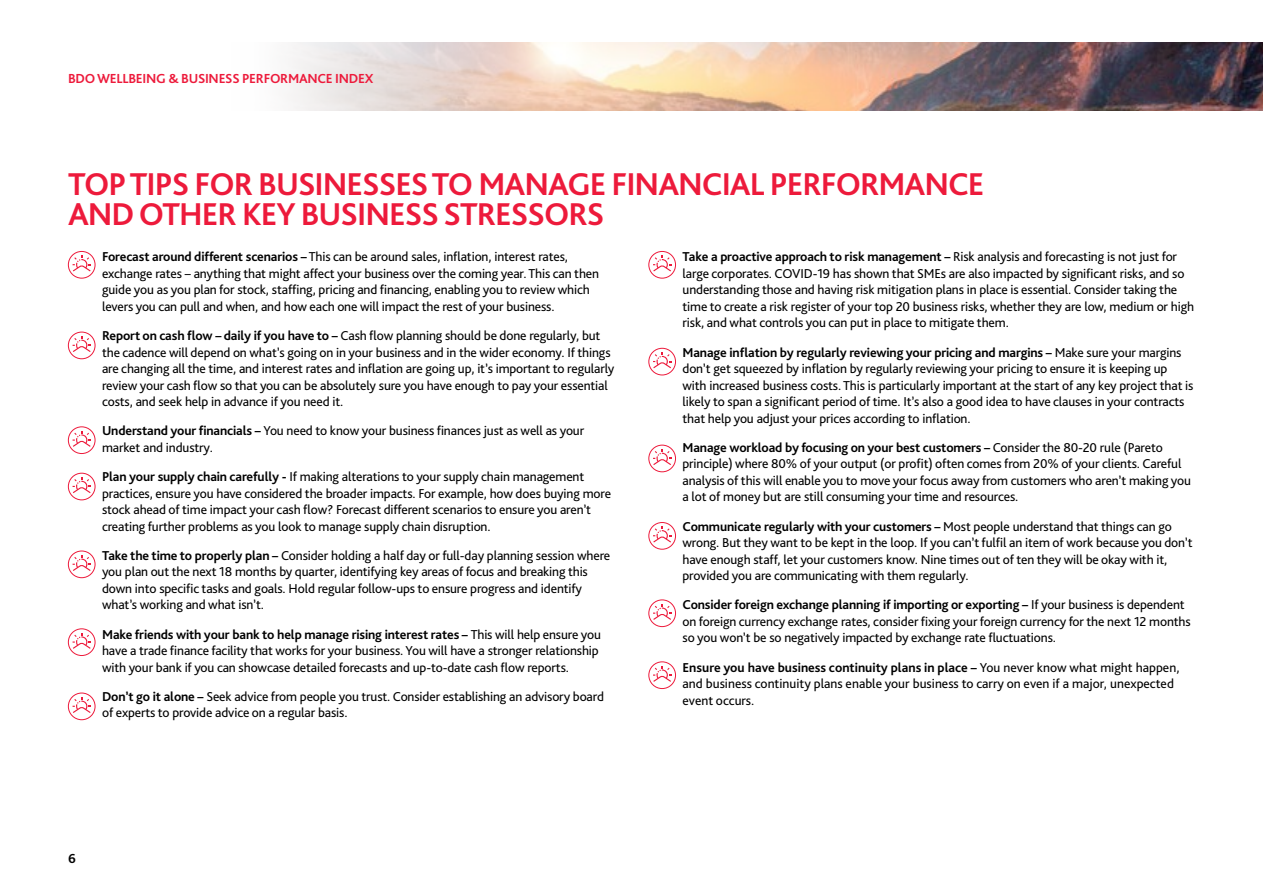
<style>
.page{position:relative;width:1263px;height:893px;background:#fff}
.page>*{position:absolute;margin:0;border:0;box-sizing:border-box;transform-origin:0 0}
.t1{font:700 33px/29.7px "Bliss Pro";letter-spacing:-.03em;color:#ed1a3b}
.t2{font:700 13.8px "Bliss Pro";letter-spacing:-.02em;color:#ed1a3b}
.t3{font:700 13.8px "Bliss Pro";color:#000}
.t4{font:13.5px/16.5px "Bliss Pro";letter-spacing:-.01em;color:#000}
.s1{font-weight:700}
</style>
<div class="page">
<svg style="left:68px;top:251px;width:27px;height:27px"></svg>
<div style="left:68px;top:251px;width:27px;height:27px;border:1px solid #ed1a3b;border-radius:50%"></div>
<svg style="left:73px;top:256px;width:18px;height:15px"></svg>
<svg style="left:649px;top:251px;width:26px;height:27px"></svg>
<div style="left:648px;top:251px;width:28px;height:27px;border:1px solid #ed1a3b;border-radius:50%"></div>
<svg style="left:653px;top:256px;width:18px;height:15px"></svg>
<svg style="left:649px;top:348px;width:26px;height:27px"></svg>
<div style="left:648px;top:348px;width:28px;height:27px;border:1px solid #ed1a3b;border-radius:50%"></div>
<svg style="left:653px;top:352px;width:18px;height:16px"></svg>
<svg style="left:649px;top:445px;width:26px;height:27px"></svg>
<div style="left:648px;top:445px;width:28px;height:27px;border:1px solid #ed1a3b;border-radius:50%"></div>
<svg style="left:653px;top:449px;width:18px;height:16px"></svg>
<svg style="left:649px;top:522px;width:26px;height:27px"></svg>
<div style="left:648px;top:522px;width:28px;height:27px;border:1px solid #ed1a3b;border-radius:50%"></div>
<svg style="left:653px;top:527px;width:18px;height:15px"></svg>
<svg style="left:649px;top:600px;width:26px;height:27px"></svg>
<div style="left:648px;top:600px;width:28px;height:27px;border:1px solid #ed1a3b;border-radius:50%"></div>
<svg style="left:653px;top:604px;width:18px;height:16px"></svg>
<svg style="left:649px;top:662px;width:26px;height:26px"></svg>
<div style="left:648px;top:661px;width:28px;height:28px;border:1px solid #ed1a3b;border-radius:50%"></div>
<svg style="left:653px;top:666px;width:18px;height:16px"></svg>
<svg style="left:68px;top:332px;width:27px;height:27px"></svg>
<div style="left:68px;top:332px;width:27px;height:27px;border:1px solid #ed1a3b;border-radius:50%"></div>
<svg style="left:73px;top:336px;width:18px;height:16px"></svg>
<svg style="left:68px;top:427px;width:27px;height:26px"></svg>
<div style="left:68px;top:426px;width:27px;height:28px;border:1px solid #ed1a3b;border-radius:50%"></div>
<svg style="left:73px;top:431px;width:18px;height:16px"></svg>
<svg style="left:68px;top:473px;width:27px;height:27px"></svg>
<div style="left:68px;top:473px;width:27px;height:27px;border:1px solid #ed1a3b;border-radius:50%"></div>
<svg style="left:73px;top:477px;width:18px;height:16px"></svg>
<svg style="left:68px;top:551px;width:27px;height:27px"></svg>
<div style="left:68px;top:551px;width:27px;height:27px;border:1px solid #ed1a3b;border-radius:50%"></div>
<svg style="left:73px;top:555px;width:18px;height:16px"></svg>
<svg style="left:68px;top:629px;width:27px;height:26px"></svg>
<div style="left:68px;top:628px;width:27px;height:28px;border:1px solid #ed1a3b;border-radius:50%"></div>
<svg style="left:73px;top:633px;width:18px;height:16px"></svg>
<svg style="left:68px;top:693px;width:27px;height:27px"></svg>
<div style="left:68px;top:693px;width:27px;height:27px;border:1px solid #ed1a3b;border-radius:50%"></div>
<svg style="left:73px;top:697px;width:18px;height:16px"></svg>
<img style="left:289px;top:43px;width:974px;height:68px">
<p class="t2" style="left:68px;top:70px;width:307px">BDO WELLBEING &amp; BUSINESS PERFORMANCE INDEX</p>
<h1 class="t1" style="left:68px;top:169px;width:918px">TOP TIPS FOR BUSINESSES TO MANAGE FINANCIAL PERFORMANCE<br>AND OTHER KEY BUSINESS STRESSORS</h1>
<p class="t4" style="left:102px;top:248px;width:499px"><span class="s1">Forecast around different scenarios –</span> This can be around sales, inflation, interest rates, exchange rates – anything that might affect your business over the coming year. This can then guide you as you plan for stock, staffing, pricing and financing, enabling you to review which levers you can pull and when, and how each one will impact the rest of your business.</p>
<p class="t4" style="left:102px;top:327px;width:514px"><span class="s1">Report on cash flow – daily if you have to –</span> Cash flow planning should be done regularly, but the cadence will depend on what’s going on in your business and in the wider economy. If things are changing all the time, and interest rates and inflation are going up, it’s important to regularly review your cash flow so that you can be absolutely sure you have enough to pay your essential costs, and seek help in advance if you need it.</p>
<p class="t4" style="left:102px;top:422px;width:484px"><span class="s1">Understand your financials –</span> You need to know your business finances just as well as your market and industry.</p>
<p class="t4" style="left:102px;top:468px;width:510px"><span class="s1">Plan your supply chain carefully -</span> If making alterations to your supply chain management practices, ensure you have considered the broader impacts. For example, how does buying more stock ahead of time impact your cash flow? Forecast different scenarios to ensure you aren’t creating further problems as you look to manage supply chain disruption.</p>
<p class="t4" style="left:102px;top:547px;width:510px"><span class="s1">Take the time to properly plan –</span> Consider holding a half day or full-day planning session where you plan out the next 18 months by quarter, identifying key areas of focus and breaking this down into specific tasks and goals. Hold regular follow-ups to ensure progress and identify what’s working and what isn’t.</p>
<p class="t4" style="left:102px;top:626px;width:500px"><span class="s1">Make friends with your bank to help manage rising interest rates –</span> This will help ensure you have a trade finance facility that works for your business. You will have a stronger relationship with your bank if you can showcase detailed forecasts and up-to-date cash flow reports.</p>
<p class="t4" style="left:102px;top:688px;width:503px"><span class="s1">Don’t go it alone –</span> Seek advice from people you trust. Consider establishing an advisory board of experts to provide advice on a regular basis.</p>
<p class="t4" style="left:682px;top:248px;width:513px"><span class="s1">Take a proactive approach to risk management –</span> Risk analysis and forecasting is not just for large corporates. COVID-19 has shown that SMEs are also impacted by significant risks, and so understanding those and having risk mitigation plans in place is essential. Consider taking the time to create a risk register of your top 20 business risks, whether they are low, medium or high risk, and what controls you can put in place to mitigate them.</p>
<p class="t4" style="left:682px;top:343px;width:512px"><span class="s1">Manage inflation by regularly reviewing your pricing and margins –</span> Make sure your margins don’t get squeezed by inflation by regularly reviewing your pricing to ensure it is keeping up with increased business costs. This is particularly important at the start of any key project that is likely to span a significant period of time. It’s also a good idea to have clauses in your contracts that help you adjust your prices according to inflation.</p>
<p class="t4" style="left:682px;top:439px;width:510px"><span class="s1">Manage workload by focusing on your best customers –</span> Consider the 80-20 rule (Pareto principle) where 80% of your output (or profit) often comes from 20% of your clients. Careful analysis of this will enable you to move your focus away from customers who aren’t making you a lot of money but are still consuming your time and resources.</p>
<p class="t4" style="left:682px;top:517px;width:512px"><span class="s1">Communicate regularly with your customers –</span> Most people understand that things can go wrong. But they want to be kept in the loop. If you can’t fulfil an item of work because you don’t have enough staff, let your customers know. Nine times out of ten they will be okay with it, provided you are communicating with them regularly.</p>
<p class="t4" style="left:682px;top:596px;width:510px"><span class="s1">Consider foreign exchange planning if importing or exporting –</span> If your business is dependent on foreign currency exchange rates, consider fixing your foreign currency for the next 12 months so you won’t be so negatively impacted by exchange rate fluctuations.</p>
<p class="t4" style="left:682px;top:658px;width:498px"><span class="s1">Ensure you have business continuity plans in place –</span> You never know what might happen, and business continuity plans enable your business to carry on even if a major, unexpected event occurs.</p>
<p class="t3" style="left:68px;top:850px;width:9px">6</p>
</div>
